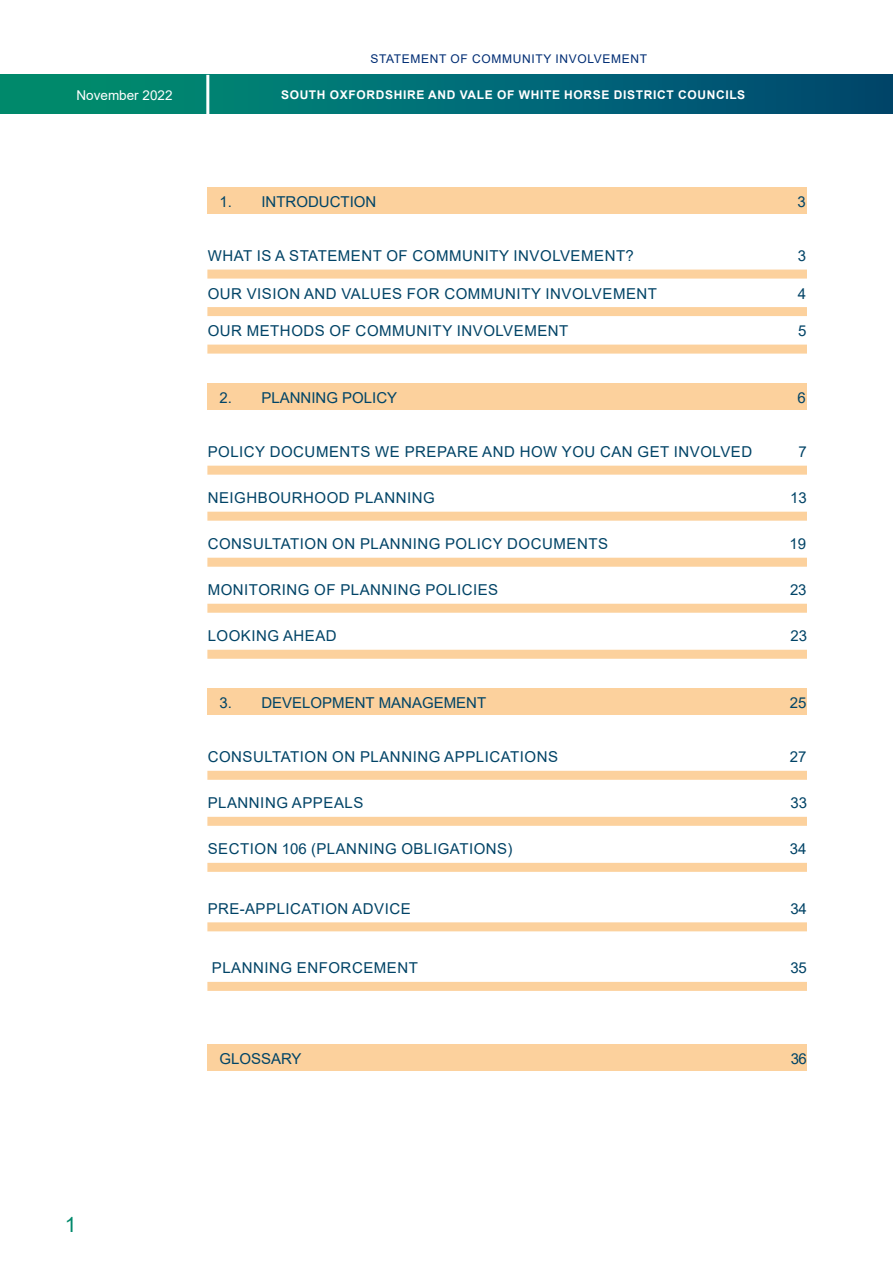
<style>
.page{position:relative;width:893px;height:1263px;background:#fff}
.page>*{position:absolute;margin:0;border:0;box-sizing:border-box;transform-origin:0 0}
.t1{font:21px "Arial";color:#00896b}
.t2{font:15px "Arial";letter-spacing:.035em;color:#004366}
.t3{font:15px "Arial";color:#004467}
.t4{font:13.5px "Arial";color:#fff}
.t5{font:700 12px "Arial";letter-spacing:.055em;color:#fff}
.t6{font:12px "Arial";letter-spacing:.055em;color:#002d74}
</style>
<div class="page">
<div style="left:0;top:75px;width:893px;height:39px;background:linear-gradient(to right,#009271,#004875)"></div>
<hr style="left:892px;top:75px;width:1px;height:39px;background:#004467">
<hr style="left:206px;top:75px;width:3px;height:53px;background:#fff">
<div style="left:207px;top:187px;width:600px;height:27px;background:#fcd19d"></div>
<div style="left:207px;top:270px;width:600px;height:9px;background:#fcd19d"></div>
<div style="left:207px;top:307px;width:600px;height:9px;background:#fcd19d"></div>
<div style="left:207px;top:345px;width:600px;height:9px;background:#fcd19d"></div>
<div style="left:207px;top:383px;width:600px;height:27px;background:#fcd19d"></div>
<div style="left:207px;top:466px;width:600px;height:9px;background:#fcd19d"></div>
<div style="left:207px;top:512px;width:600px;height:9px;background:#fcd19d"></div>
<div style="left:207px;top:558px;width:600px;height:9px;background:#fcd19d"></div>
<div style="left:207px;top:604px;width:600px;height:9px;background:#fcd19d"></div>
<div style="left:207px;top:650px;width:600px;height:9px;background:#fcd19d"></div>
<div style="left:207px;top:688px;width:600px;height:27px;background:#fcd19d"></div>
<div style="left:207px;top:771px;width:600px;height:9px;background:#fcd19d"></div>
<div style="left:207px;top:817px;width:600px;height:9px;background:#fcd19d"></div>
<div style="left:207px;top:863px;width:600px;height:9px;background:#fcd19d"></div>
<div style="left:207px;top:922px;width:600px;height:9px;background:#fcd19d"></div>
<div style="left:207px;top:982px;width:600px;height:9px;background:#fcd19d"></div>
<div style="left:207px;top:1044px;width:600px;height:27px;background:#fcd19d"></div>
<p class="t6" style="left:370px;top:50px;width:278px">STATEMENT OF COMMUNITY INVOLVEMENT</p>
<p class="t4" style="left:77px;top:86px;width:98px">November 2022</p>
<p class="t5" style="left:281px;top:86px;width:466px">SOUTH OXFORDSHIRE AND VALE OF WHITE HORSE DISTRICT COUNCILS</p>
<p class="t3" style="left:219px;top:191px;width:158px">1. INTRODUCTION</p>
<p class="t3" style="left:797px;top:191px;width:10px">3</p>
<p class="t2" style="left:208px;top:245px;width:428px">WHAT IS A STATEMENT OF COMMUNITY INVOLVEMENT?</p>
<p class="t2" style="left:798px;top:245px;width:10px">3</p>
<p class="t2" style="left:208px;top:283px;width:451px">OUR VISION AND VALUES FOR COMMUNITY INVOLVEMENT</p>
<p class="t2" style="left:798px;top:283px;width:10px">4</p>
<p class="t2" style="left:208px;top:320px;width:362px">OUR METHODS OF COMMUNITY INVOLVEMENT</p>
<p class="t2" style="left:798px;top:320px;width:10px">5</p>
<p class="t3" style="left:219px;top:387px;width:179px">2. PLANNING POLICY</p>
<p class="t3" style="left:797px;top:387px;width:10px">6</p>
<p class="t2" style="left:208px;top:441px;width:546px">POLICY DOCUMENTS WE PREPARE AND HOW YOU CAN GET INVOLVED</p>
<p class="t2" style="left:798px;top:441px;width:10px">7</p>
<p class="t2" style="left:208px;top:488px;width:229px">NEIGHBOURHOOD PLANNING</p>
<p class="t2" style="left:790px;top:488px;width:18px">13</p>
<p class="t2" style="left:208px;top:534px;width:402px">CONSULTATION ON PLANNING POLICY DOCUMENTS</p>
<p class="t2" style="left:789px;top:534px;width:18px">19</p>
<p class="t2" style="left:208px;top:580px;width:292px">MONITORING OF PLANNING POLICIES</p>
<p class="t2" style="left:790px;top:580px;width:18px">23</p>
<p class="t2" style="left:208px;top:626px;width:131px">LOOKING AHEAD</p>
<p class="t2" style="left:791px;top:626px;width:18px">23</p>
<p class="t3" style="left:219px;top:692px;width:268px">3. DEVELOPMENT MANAGEMENT</p>
<p class="t3" style="left:790px;top:692px;width:18px">25</p>
<p class="t2" style="left:208px;top:747px;width:352px">CONSULTATION ON PLANNING APPLICATIONS</p>
<p class="t2" style="left:790px;top:747px;width:18px">27</p>
<p class="t2" style="left:208px;top:793px;width:157px">PLANNING APPEALS</p>
<p class="t2" style="left:791px;top:793px;width:18px">33</p>
<p class="t2" style="left:208px;top:839px;width:306px">SECTION 106 (PLANNING OBLIGATIONS)</p>
<p class="t2" style="left:790px;top:839px;width:18px">34</p>
<p class="t2" style="left:208px;top:898px;width:205px">PRE-APPLICATION ADVICE</p>
<p class="t2" style="left:790px;top:898px;width:18px">34</p>
<p class="t2" style="left:212px;top:958px;width:208px">PLANNING ENFORCEMENT</p>
<p class="t2" style="left:790px;top:958px;width:18px">35</p>
<h1 class="t1" style="left:65px;top:1210px;width:13px">1</h1>
<p class="t3" style="left:219px;top:1048px;width:84px">GLOSSARY</p>
<p class="t3" style="left:791px;top:1048px;width:18px">36</p>
</div>
